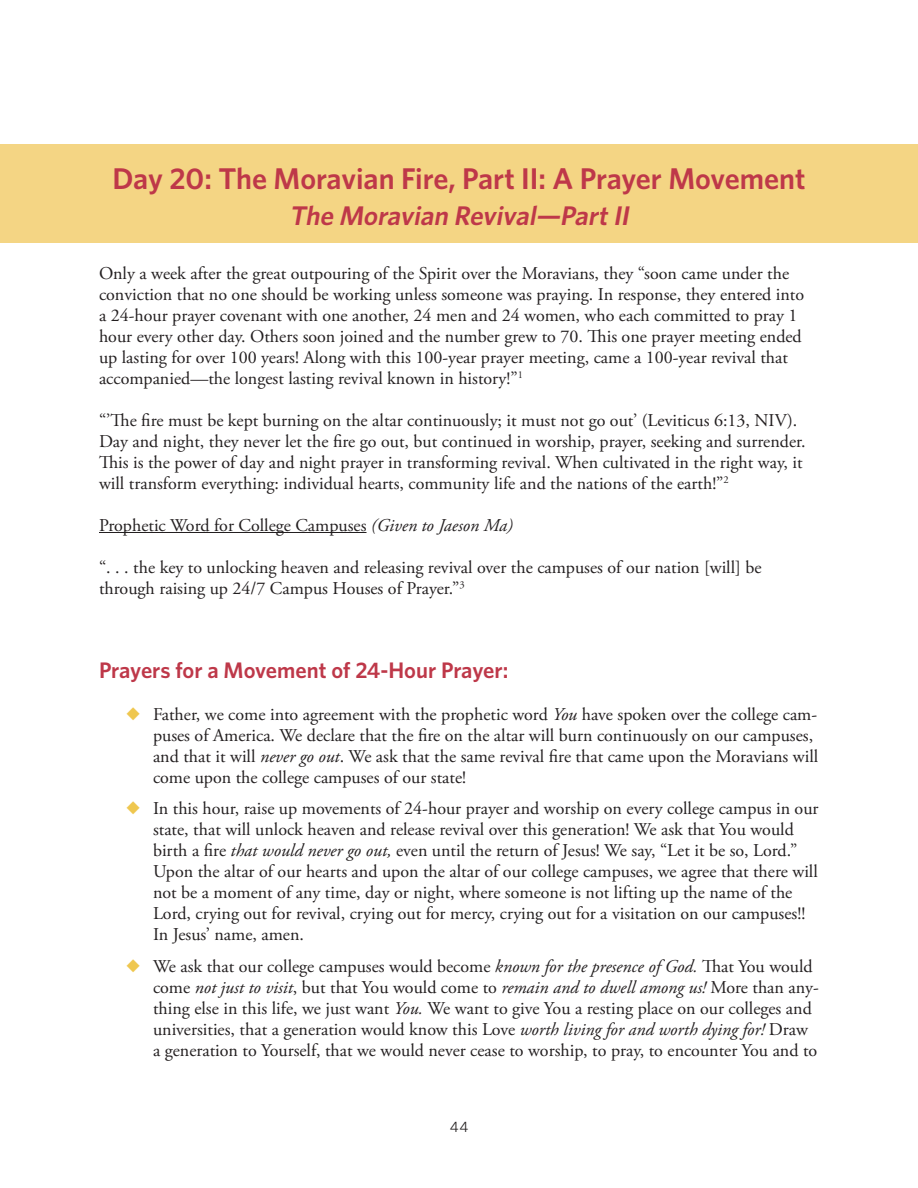
<style>
.page{position:relative;width:918px;height:1188px;background:#fff}
.page>*{position:absolute;margin:0;border:0;box-sizing:border-box;transform-origin:0 0}
.t1{font:600 30px "Whitney";color:#be3849}
.t2{font:italic 600 27px "Whitney";color:#be3849}
.t3{font:600 22.5px "Whitney";letter-spacing:-.005em;color:#be3849}
.t4{font:18px/21px "Adobe Garamond Pro";color:#231f20}
.t5{font:15px "Whitney";color:#231f20}
.s1{font-style:italic}
.s2{color:#efc74f}
</style>
<div class="page">
<div style="left:0;top:144px;width:918px;height:98px;background:#f4d584"></div>
<hr style="left:99px;top:532px;width:268px;height:1px;background:#231f20">
<h1 class="t1" style="left:112px;top:158px;width:695px">Day 20: The Moravian Fire, Part II: A Prayer Movement</h1>
<h2 class="t2" style="left:289px;top:197px;width:347px">The Moravian Revival—PartII</h2>
<p class="t4" style="left:99px;top:263px;width:707px">Only a week after the great outpouring of the Spirit over the Moravians, they “soon came under the conviction that no one should be working unless someone was praying. In response, they entered into a 24-hour prayer covenant with one another, 24 men and 24 women, who each committed to pray 1 hour every other day. Others soon joined and the number grew to 70. This one prayer meeting ended up lasting for over 100 years! Along with this 100-year prayer meeting, came a 100-year revival that accompanied—the longest lasting revival known in history!”<sup>1</sup></p>
<p class="t4" style="left:99px;top:410px;width:706px">“’The fire must be kept burning on the altar continuously; it must not go out’ (Leviticus 6:13, NIV).<br>Day and night, they never let the fire go out, but continued in worship, prayer, seeking and surrender.<br>This is the power of day and night prayer in transforming revival. When cultivated in the right way, it will transform everything: individual hearts, community life and the nations of the earth!”<sup>2</sup></p>
<p class="t4" style="left:99px;top:515px;width:416px">Prophetic Word for College Campuses <span class="s1">(Given to Jaeson Ma)</span></p>
<p class="t4" style="left:99px;top:557px;width:664px">“. . . the key to unlocking heaven and releasing revival over the campuses of our nation [will] be through raising up 24/7 Campus Houses of Prayer.”<sup>3</sup></p>
<p class="t3" style="left:99px;top:655px;width:411px">Prayers for a Movement of 24-Hour Prayer:</p>
<p class="t4" style="left:153px;top:704px;width:667px;text-indent:-27px"><span class="s2">◆</span> Father, we come into agreement with the prophetic word <span class="s1">You</span> have spoken over the college cam&shy;puses of America. We declare that the fire on the altar will burn continuously on our campuses, and that it will <span class="s1">never go out</span>. We ask that the same revival fire that came upon the Moravians will come upon the college campuses of our state!</p>
<p class="t4" style="left:153px;top:799px;width:667px;text-indent:-27px"><span class="s2">◆</span> In this hour, raise up movements of 24-hour prayer and worship on every college campus in our state, that will unlock heaven and release revival over this generation! We ask that You would birth a fire <span class="s1">that would never go out,</span> even until the return of Jesus! We say, “Let it be so, Lord.” Upon the altar of our hearts and upon the altar of our college campuses, we agree that there will not be a moment of any time, day or night, where someone is not lifting up the name of the Lord, crying out for revival, crying out for mercy, crying out for a visitation on our campuses!!<br>In Jesus’ name, amen.</p>
<p class="t4" style="left:153px;top:956px;width:667px;text-indent:-27px"><span class="s2">◆</span> We ask that our college campuses would become <span class="s1">known for the presence of God.</span> That You would come <span class="s1">not just to visit</span>, but that You would come to <span class="s1">remain and to dwell among us!</span> More than any&shy;thing else in this life, we just want <span class="s1">You.</span> We want to give You a resting place on our colleges and universities, that a generation would know this Love <span class="s1">worth living for and worth dying for!</span> Draw a generation to Yourself, that we would never cease to worship, to pray, to encounter You and to</p>
<p class="t5" style="left:450px;top:1117px;width:20px">44</p>
</div>
